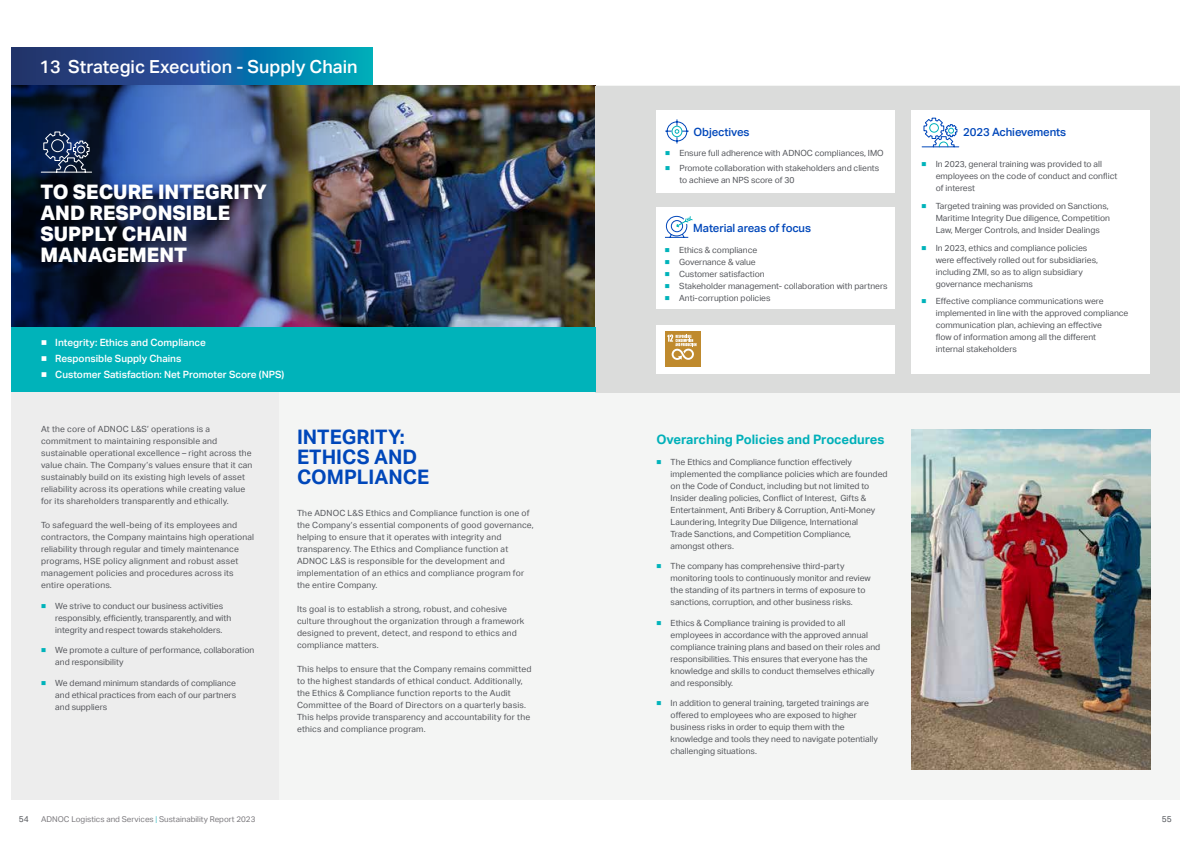
<style>
.page{position:relative;width:1191px;height:842px;background:#fff}
.page>*{position:absolute;margin:0;border:0;box-sizing:border-box;transform-origin:0 0}
.t1{font:800 20px/21px "ADNOC Sans";color:#fff}
.t2{font:700 20px/20px "ADNOC Sans";color:#0047ba}
.t3{font:500 18px "ADNOC Sans";color:#fff}
.t4{font:700 13px "ADNOC Sans";color:#00b0b9}
.t5{font:500 11.4px "ADNOC Sans";letter-spacing:-.01em;color:#0047ba}
.t6{font:500 10px "ADNOC Sans";color:#fff}
.t7{font:8.5px/12px "ADNOC Sans";color:#54565b}
.t8{font:8.5px/12px "ADNOC Sans";letter-spacing:.02em;color:#54565b}
.t9{font:8px "ADNOC Sans";color:#7b797d}
.s1{font-weight:400}
.s2{color:#00b3ba}
.s3{color:#56c5cb}
</style>
<div class="page">
<svg style="left:11px;top:48px;width:362px;height:37px;background:#176098"></svg>
<div style="left:11px;top:85px;width:1168px;height:714px;background:#f4f5f4"></div>
<div style="left:11px;top:392px;width:268px;height:407px;background:#ededed"></div>
<img style="left:442px;top:85px;width:153px;height:242px">
<img style="left:11px;top:85px;width:431px;height:242px">
<img style="left:912px;top:429px;width:238px;height:341px">
<div style="left:595px;top:86px;width:584px;height:306px;background:#dbdcdb"></div>
<div style="left:657px;top:110px;width:238px;height:82px;background:#fff"></div>
<div style="left:911px;top:110px;width:239px;height:264px;background:#fff"></div>
<div style="left:656px;top:207px;width:238px;height:102px;background:#fff"></div>
<div style="left:656px;top:325px;width:238px;height:49px;background:#fff"></div>
<svg style="left:665px;top:119px;width:24px;height:25px"></svg>
<div style="left:671px;top:126px;width:11px;height:11px;border:1px solid #00b3ba;border-radius:50%"></div>
<svg style="left:665px;top:215px;width:28px;height:23px"></svg>
<svg style="left:921px;top:117px;width:38px;height:31px"></svg>
<div style="left:11px;top:327px;width:584px;height:65px;background:#00b3ba"></div>
<svg style="left:40px;top:131px;width:53px;height:42px;background:#314363"></svg>
<div style="left:665px;top:332px;width:35px;height:35px;background:#bf8a2e"></div>
<svg style="left:667px;top:334px;width:29px;height:26px"></svg>
<h2 class="t3" style="left:40px;top:56px;width:319px">13 Strategic Execution - Supply Chain</h2>
<h1 class="t1" style="left:40px;top:181px;width:228px">TO SECURE INTEGRITY<br>AND RESPONSIBLE<br>SUPPLY CHAIN<br>MANAGEMENT</h1>
<p class="t6" style="left:41px;top:337px;width:166px"><span class="s1">■</span> Integrity: Ethics and Compliance</p>
<p class="t6" style="left:41px;top:353px;width:142px"><span class="s1">■</span> Responsible Supply Chains</p>
<p class="t6" style="left:41px;top:369px;width:245px"><span class="s1">■</span> Customer Satisfaction: Net Promoter Score (NPS)</p>
<p class="t8" style="left:41px;top:423px;width:213px">At the core of ADNOC L&amp;S’ operations is a commitment to maintaining responsible and sustainable operational excellence – right across the value chain. The Company’s values ensure that it can sustainably build on its existing high levels of asset reliability across its operations while creating value for its shareholders transparently and ethically.</p>
<p class="t8" style="left:41px;top:519px;width:214px">To safeguard the well-being of its employees and contractors, the Company maintains high operational reliability through regular and timely maintenance programs, HSE policy alignment and robust asset management policies and procedures across its entire operations.</p>
<p class="t7" style="left:55px;top:600px;width:177px;text-indent:-14px"><span class="s2">■</span> We strive to conduct our business activities responsibly, efficiently, transparently, and with integrity and respect towards stakeholders.</p>
<p class="t7" style="left:55px;top:644px;width:201px;text-indent:-14px"><span class="s2">■</span> We promote a culture of performance, collaboration and responsibility</p>
<p class="t7" style="left:55px;top:677px;width:182px;text-align:justify;text-indent:-14px"><span class="s2">■</span> We demand minimum standards of compliance and ethical practices from each of our partners and suppliers</p>
<h1 class="t2" style="left:297px;top:427px;width:134px">INTEGRITY:<br>ETHICS AND<br>COMPLIANCE</h1>
<p class="t8" style="left:297px;top:507px;width:238px">The ADNOC L&amp;S Ethics and Compliance function is one of the Company’s essential components of good governance, helping to ensure that it operates with integrity and transparency. The Ethics and Compliance function at ADNOC L&amp;S is responsible for the development and implementation of an ethics and compliance program for the entire Company.</p>
<p class="t8" style="left:297px;top:603px;width:229px">Its goal is to establish a strong, robust, and cohesive culture throughout the organization through a framework designed to prevent, detect, and respond to ethics and compliance matters.</p>
<p class="t8" style="left:297px;top:663px;width:236px">This helps to ensure that the Company remains committed to the highest standards of ethical conduct. Additionally, the Ethics &amp; Compliance function reports to the Audit Committee of the Board of Directors on a quarterly basis.<br>This helps provide transparency and accountability for the ethics and compliance program.</p>
<h3 class="t5" style="left:693px;top:126px;width:57px">Objectives</h3>
<p class="t7" style="left:665px;top:147px;width:220px"><span class="s2">■</span> Ensure full adherence with ADNOC compliances, IMO</p>
<p class="t7" style="left:679px;top:162px;width:201px;text-indent:-14px"><span class="s2">■</span> Promote collaboration with stakeholders and clients to achieve an NPS score of 30</p>
<h3 class="t5" style="left:693px;top:222px;width:119px">Material areas of focus</h3>
<p class="t7" style="left:665px;top:244px;width:94px"><span class="s2">■</span> Ethics &amp; compliance</p>
<p class="t7" style="left:665px;top:256px;width:92px"><span class="s2">■</span> Governance &amp; value</p>
<p class="t7" style="left:665px;top:268px;width:101px"><span class="s2">■</span> Customer satisfaction</p>
<p class="t7" style="left:665px;top:280px;width:224px"><span class="s2">■</span> Stakeholder management- collaboration with partners</p>
<p class="t7" style="left:665px;top:292px;width:107px"><span class="s2">■</span> Anti-corruption policies</p>
<h3 class="t4" style="left:656px;top:432px;width:230px">Overarching Policies and Procedures</h3>
<p class="t7" style="left:670px;top:456px;width:218px;text-indent:-14px"><span class="s2">■</span> The Ethics and Compliance function effectively implemented the compliance policies which are founded on the Code of Conduct, including but not limited to Insider dealing policies, Conflict of Interest, Gifts &amp; Entertainment, Anti Bribery &amp; Corruption, Anti-Money Laundering, Integrity Due Diligence, International<br>Trade Sanctions, and Competition Compliance, amongst others.</p>
<p class="t7" style="left:670px;top:560px;width:202px;text-indent:-14px"><span class="s2">■</span> The company has comprehensive third-party monitoring tools to continuously monitor and review the standing of its partners in terms of exposure to sanctions, corruption, and other business risks.</p>
<p class="t7" style="left:670px;top:617px;width:211px;text-indent:-14px"><span class="s2">■</span> Ethics &amp; Compliance training is provided to all employees in accordance with the approved annual compliance training plans and based on their roles and responsibilities. This ensures that everyone has the knowledge and skills to conduct themselves ethically and responsibly.</p>
<p class="t7" style="left:670px;top:697px;width:209px;text-indent:-14px"><span class="s2">■</span> In addition to general training, targeted trainings are offered to employees who are exposed to higher business risks in order to equip them with the knowledge and tools they need to navigate potentially challenging situations.</p>
<h3 class="t5" style="left:963px;top:126px;width:104px">2023 Achievements</h3>
<p class="t7" style="left:935px;top:158px;width:183px;text-indent:-14px"><span class="s2">■</span> In 2023, general training was provided to all employees on the code of conduct and conflict of interest</p>
<p class="t7" style="left:935px;top:200px;width:176px;text-indent:-14px"><span class="s2">■</span> Targeted training was provided on Sanctions,<br>Maritime Integrity Due diligence, Competition<br>Law, Merger Controls, and Insider Dealings</p>
<p class="t7" style="left:935px;top:242px;width:164px;text-indent:-14px"><span class="s2">■</span> In 2023, ethics and compliance policies were effectively rolled out for subsidiaries, including ZMI, so as to align subsidiary governance mechanisms</p>
<p class="t7" style="left:935px;top:295px;width:194px;text-indent:-14px"><span class="s2">■</span> Effective compliance communications were implemented in line with the approved compliance communication plan, achieving an effective<br>flow of information among all the different<br>internal stakeholders</p>
<p class="t7" style="left:19px;top:813px;width:12px">54</p>
<p class="t9" style="left:41px;top:815px;width:216px">ADNOC Logistics and Services <span class="s3">|</span> Sustainability Report 2023</p>
<p class="t7" style="left:1161px;top:813px;width:12px">55</p>
</div>
